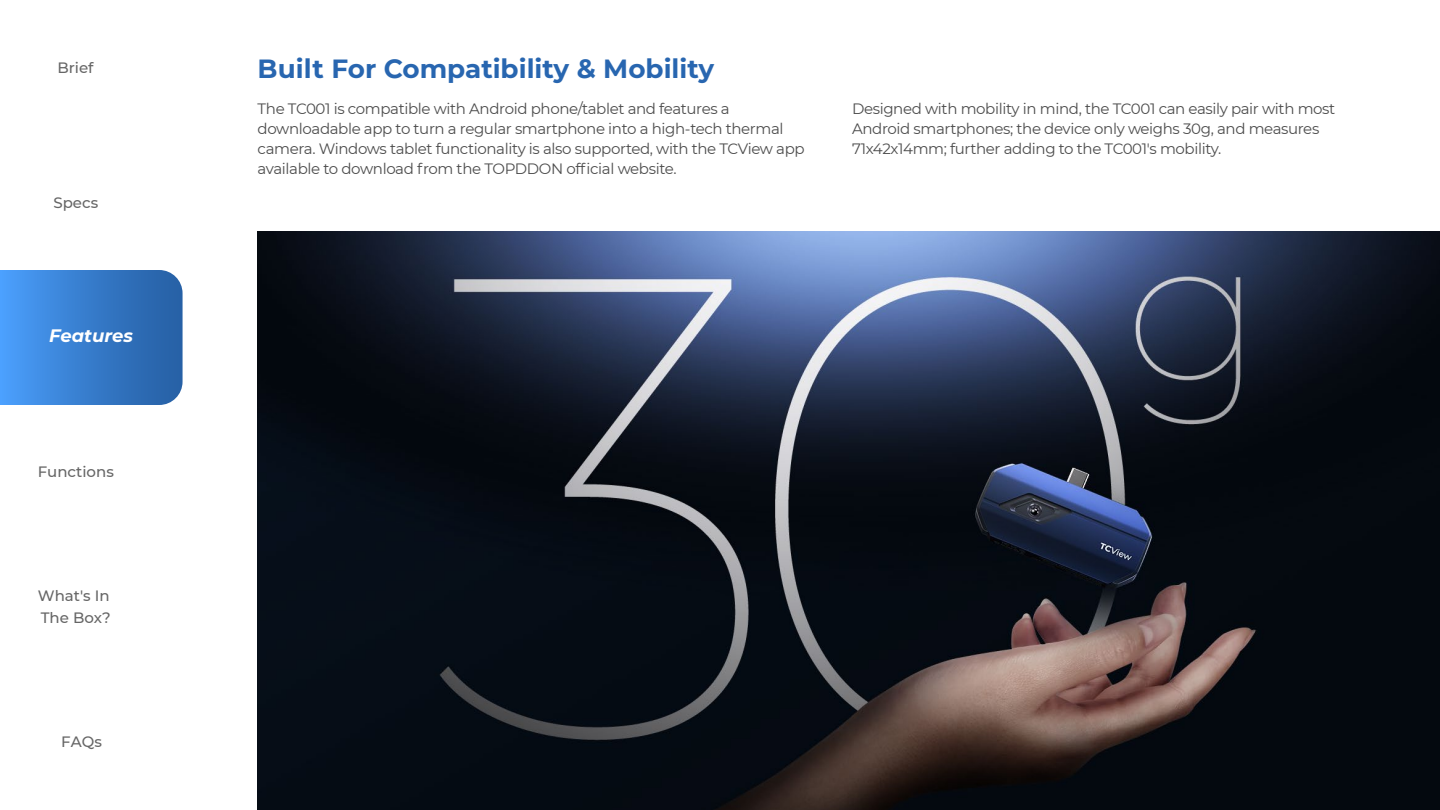
<style>
.page{position:relative;width:1440px;height:810px;background:#fff}
.page>*{position:absolute;margin:0;border:0;box-sizing:border-box;transform-origin:0 0}
.t1{font:700 26.25px "Montserrat";color:#2866b0}
.t2{font:italic 700 18px "Montserrat";color:#fff}
.t3{font:15px/20.2px "Montserrat";letter-spacing:-.025em;color:#4d4d4d}
.t4{font:500 15px/21.6px "Montserrat";color:#666}
</style>
<div class="page">
<img style="left:258px;top:231px;width:1182px;height:579px">
<svg style="left:0;top:270px;width:183px;height:135px"></svg>
<p class="t4" style="left:57px;top:56px;width:38px">Brief</p>
<p class="t4" style="left:53px;top:191px;width:46px">Specs</p>
<p class="t2" style="left:49px;top:323px;width:86px">Features</p>
<p class="t4" style="left:38px;top:460px;width:78px">Functions</p>
<p class="t4" style="left:38px;top:584px;width:74px">What's In<br>The Box?</p>
<p class="t4" style="left:61px;top:730px;width:42px">FAQs</p>
<h1 class="t1" style="left:258px;top:49px;width:458px">Built For Compatibility &amp; Mobility</h1>
<p class="t3" style="left:258px;top:98px;width:549px">The TC001 is compatible with Android phone/tablet and features a downloadable app to turn a regular smartphone into a high-tech thermal camera. Windows tablet functionality is also supported, with the TCView app available to download from the TOPDDON official website.</p>
<p class="t3" style="left:852px;top:98px;width:485px">Designed with mobility in mind, the TC001 can easily pair with most<br>Android smartphones; the device only weighs 30g, and measures<br>71x42x14mm; further adding to the TC001's mobility.</p>
</div>
